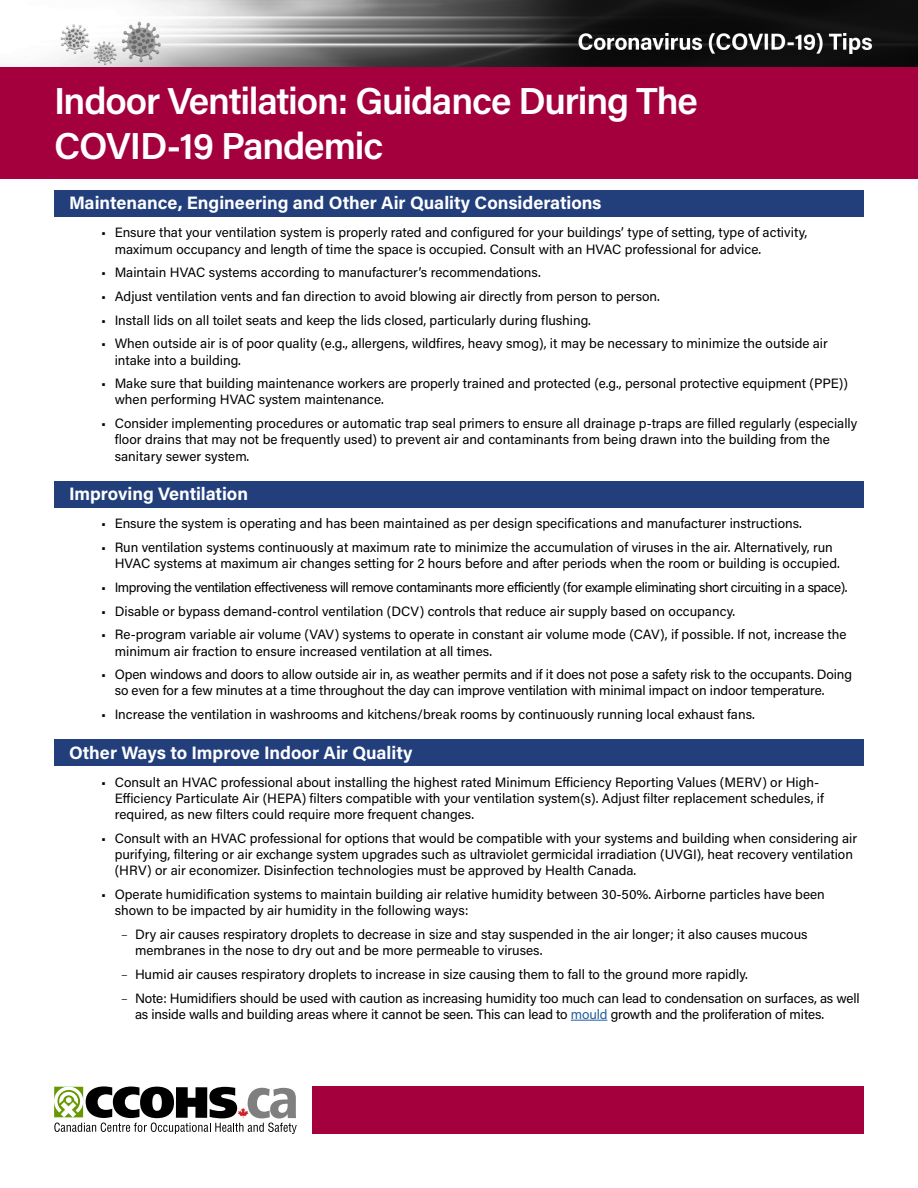
<style>
.page{position:relative;width:918px;height:1188px;background:#fff}
.page>*{position:absolute;margin:0;border:0;box-sizing:border-box;transform-origin:0 0}
.t1{font:600 37.5px/45px "Acumin Pro";letter-spacing:-.03em;color:#fff}
.subheads{font:700 18px "Acumin Pro";color:#fff}
.t2{font:13.5px/16.2px "Acumin Pro";color:#000}
.t3{font:13.5px "Acumin Pro";letter-spacing:-.03em;color:#000}
.s1{font-family:"Acumin Pro Extra Cond"}
.s2{color:#215e9e}
</style>
<div class="page">
<div style="left:313px;top:1086px;width:551px;height:48px;background:#a3003d"></div>
<img style="left:0;top:0;width:918px;height:68px">
<svg style="left:54px;top:1086px;width:243px;height:48px"></svg>
<div style="left:54px;top:190px;width:810px;height:27px;background:#223f7c"></div>
<div style="left:54px;top:481px;width:810px;height:27px;background:#223f7c"></div>
<div style="left:54px;top:740px;width:810px;height:26px;background:#223f7c"></div>
<hr style="left:571px;top:1020px;width:36px;height:1px;background:#215e9e">
<div style="left:0;top:68px;width:918px;height:111px;background:#a3003d"></div>
<h1 class="t1" style="left:54px;top:77px;width:645px">Indoor Ventilation: Guidance During The<br>COVID-19 Pandemic</h1>
<p class="subheads" style="left:69px;top:190px;width:534px">Maintenance, Engineering and Other Air Quality Considerations</p>
<p class="t2" style="left:115px;top:224px;width:694px;text-indent:-14px">• Ensure that your ventilation system is properly rated and configured for your buildings’ type of setting, type of activity, maximum occupancy and length of time the space is occupied. Consult with an HVAC professional for advice.</p>
<p class="t2" style="left:101px;top:264px;width:441px">• Maintain HVAC systems according to manufacturer’s recommendations.</p>
<p class="t2" style="left:101px;top:288px;width:560px">• Adjust ventilation vents and fan direction to avoid blowing air directly from person to person.</p>
<p class="t2" style="left:101px;top:311px;width:491px">• Install lids on all toilet seats and keep the lids closed, particularly during flushing.</p>
<p class="t2" style="left:115px;top:335px;width:715px;text-indent:-14px">• When outside air is of poor quality (e.g., allergens, wildfires, heavy smog), it may be necessary to minimize the outside air intake into a building.</p>
<p class="t2" style="left:115px;top:375px;width:735px;text-indent:-14px">• Make sure that building maintenance workers are properly trained and protected (e.g., personal protective equipment (PPE)) when performing HVAC system maintenance.</p>
<p class="t2" style="left:115px;top:415px;width:744px;text-indent:-14px">• Consider implementing procedures or automatic trap seal primers to ensure all drainage p-traps are filled regularly (especially floor drains that may not be frequently used) to prevent air and contaminants from being drawn into the building from the sanitary sewer system.</p>
<p class="subheads" style="left:69px;top:481px;width:181px">Improving Ventilation</p>
<p class="t2" style="left:101px;top:515px;width:702px">• Ensure the system is operating and has been maintained as per design specifications and manufacturer instructions.</p>
<p class="t2" style="left:115px;top:539px;width:726px;text-indent:-14px">• Run ventilation systems continuously at maximum rate to minimize the accumulation of viruses in the air. Alternatively, run<br>HVAC systems at maximum air changes setting for 2 hours before and after periods when the room or building is occupied.</p>
<p class="t3" style="left:101px;top:578px;width:748px">• Improving the ventilation effectiveness will remove contaminants more efficiently (for example eliminating short circuiting in a space).</p>
<p class="t2" style="left:101px;top:602px;width:635px">• Disable or bypass demand-control ventilation (DCV) controls that reduce air supply based on occupancy.</p>
<p class="t2" style="left:115px;top:626px;width:733px;text-indent:-14px">• Re-program variable air volume (VAV) systems to operate in constant air volume mode (CAV), if possible. If not, increase the minimum air fraction to ensure increased ventilation at all times.</p>
<p class="t2" style="left:115px;top:666px;width:739px;text-indent:-14px">• Open windows and doors to allow outside air in, as weather permits and if it does not pose a safety risk to the occupants. Doing so even for a few minutes at a time throughout the day can improve ventilation with minimal impact on indoor temperature.</p>
<p class="t2" style="left:101px;top:706px;width:655px">• Increase the ventilation in washrooms and kitchens/break rooms by continuously running local exhaust fans.</p>
<p class="subheads" style="left:69px;top:740px;width:345px">Other Ways to Improve Indoor Air Quality</p>
<p class="t2" style="left:115px;top:774px;width:711px;text-indent:-14px">• Consult an HVAC professional about installing the highest rated Minimum Efficiency Reporting Values (MERV) or High-<br>Efficiency Particulate Air (HEPA) filters compatible with your ventilation system(s). Adjust filter replacement schedules, if required, as new filters could require more frequent changes.</p>
<p class="t2" style="left:115px;top:830px;width:744px;text-indent:-14px">• Consult with an HVAC professional for options that would be compatible with your systems and building when considering air purifying, filtering or air exchange system upgrades such as ultraviolet germicidal irradiation (UVGI), heat recovery ventilation (HRV) or air economizer. Disinfection technologies must be approved by Health Canada.</p>
<p class="t2" style="left:115px;top:886px;width:712px;text-indent:-14px">• Operate humidification systems to maintain building air relative humidity between 30-50%. Airborne particles have been shown to be impacted by air humidity in the following ways:</p>
<p class="t2" style="left:135px;top:926px;width:674px;text-indent:-14px"><span class="s1">−</span> Dry air causes respiratory droplets to decrease in size and stay suspended in the air longer; it also causes mucous membranes in the nose to dry out and be more permeable to viruses.</p>
<p class="t2" style="left:122px;top:966px;width:628px"><span class="s1">−</span> Humid air causes respiratory droplets to increase in size causing them to fall to the ground more rapidly.</p>
<p class="t2" style="left:135px;top:989px;width:726px;text-indent:-14px"><span class="s1">−</span> Note: Humidifiers should be used with caution as increasing humidity too much can lead to condensation on surfaces, as well as inside walls and building areas where it cannot be seen. This can lead to <span class="s2">mould</span> growth and the proliferation of mites.</p>
</div>
